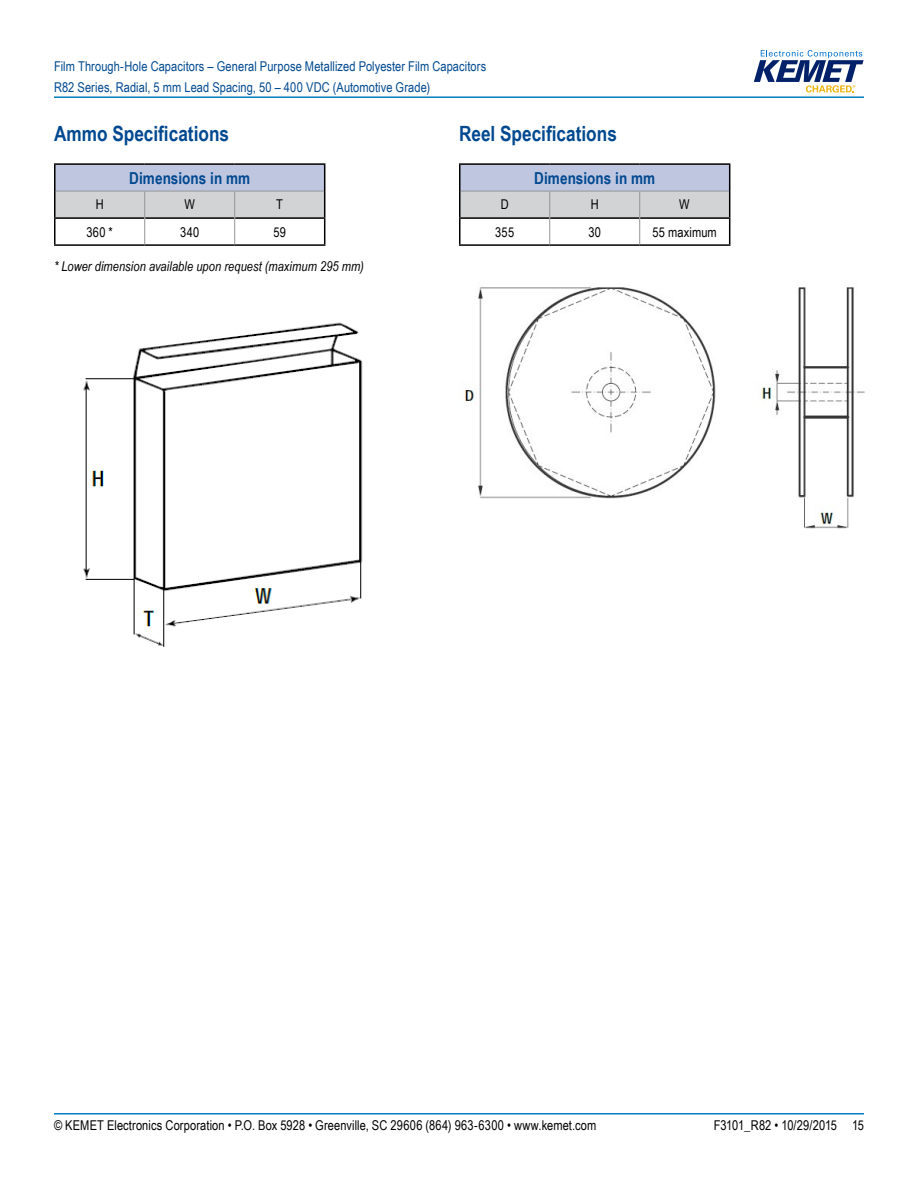
<style>
.page{position:relative;width:918px;height:1188px;background:#fff}
.page>*{position:absolute;margin:0;border:0;box-sizing:border-box;transform-origin:0 0}
.t1{font:700 21px "Arial Narrow";color:#004990}
.t2{font:700 16.5px "Arial Narrow";letter-spacing:.005em;color:#004990}
.t3{font:13.5px/21px "Arial Narrow";letter-spacing:.005em;color:#004990}
.t4{font:13.5px "Arial Narrow";letter-spacing:.01em;color:#000}
.t5{font:italic 13.5px "Arial Narrow";letter-spacing:.005em;color:#000}
.t6{font:13.5px "Arial Narrow";letter-spacing:-.015em;color:#000}
</style>
<div class="page">
<hr style="left:54px;top:1113px;width:810px;height:2px;background:#007dc3">
<hr style="left:54px;top:96px;width:810px;height:2px;background:#007dc3">
<svg style="left:754px;top:50px;width:110px;height:43px"></svg>
<hr style="left:54px;top:217px;width:90px;height:2px;background:#000">
<hr style="left:54px;top:163px;width:91px;height:2px;background:#000">
<hr style="left:54px;top:165px;width:2px;height:26px;background:#000">
<hr style="left:145px;top:163px;width:90px;height:2px;background:#000">
<hr style="left:235px;top:163px;width:90px;height:2px;background:#000">
<hr style="left:54px;top:191px;width:2px;height:26px;background:#000">
<hr style="left:54px;top:219px;width:2px;height:25px;background:#000">
<hr style="left:54px;top:244px;width:91px;height:2px;background:#000">
<hr style="left:145px;top:244px;width:90px;height:2px;background:#000">
<hr style="left:235px;top:244px;width:90px;height:2px;background:#000">
<svg style="left:55px;top:165px;width:270px;height:79px"></svg>
<img style="left:83px;top:322px;width:280px;height:325px">
<hr style="left:459px;top:163px;width:91px;height:2px;background:#000">
<hr style="left:550px;top:163px;width:90px;height:2px;background:#000">
<hr style="left:640px;top:163px;width:90px;height:2px;background:#000">
<hr style="left:459px;top:244px;width:91px;height:2px;background:#000">
<hr style="left:550px;top:244px;width:90px;height:2px;background:#000">
<hr style="left:640px;top:244px;width:90px;height:2px;background:#000">
<svg style="left:459px;top:165px;width:271px;height:79px"></svg>
<img style="left:464px;top:287px;width:401px;height:242px">
<p class="t3" style="left:54px;top:55px;width:434px">Film Through-Hole Capacitors – General Purpose Metallized Polyester Film Capacitors<br>R82 Series, Radial, 5 mm Lead Spacing, 50 – 400 VDC (Automotive Grade)</p>
<h1 class="t1" style="left:54px;top:118px;width:177px">Ammo Specifications</h1>
<p class="t2" style="left:129px;top:165px;width:122px">Dimensions in mm</p>
<p class="t4" style="left:96px;top:195px;width:9px">H</p>
<p class="t4" style="left:185px;top:195px;width:12px">W</p>
<p class="t4" style="left:276px;top:195px;width:8px">T</p>
<p class="t4" style="left:87px;top:222px;width:28px">360 *</p>
<p class="t4" style="left:180px;top:222px;width:20px">340</p>
<p class="t4" style="left:274px;top:222px;width:14px">59</p>
<p class="t5" style="left:54px;top:257px;width:311px">* Lower dimension available upon request (maximum 295 mm)</p>
<h1 class="t1" style="left:459px;top:118px;width:159px">Reel Specifications</h1>
<p class="t2" style="left:534px;top:165px;width:122px">Dimensions in mm</p>
<p class="t4" style="left:501px;top:195px;width:9px">D</p>
<p class="t4" style="left:591px;top:195px;width:9px">H</p>
<p class="t4" style="left:679px;top:195px;width:12px">W</p>
<p class="t4" style="left:495px;top:222px;width:20px">355</p>
<p class="t4" style="left:588px;top:222px;width:14px">30</p>
<p class="t4" style="left:653px;top:222px;width:66px">55 maximum</p>
<p class="t4" style="left:54px;top:1116px;width:544px">© KEMET Electronics Corporation • P.O. Box 5928 • Greenville, SC 29606 (864) 963-6300 • www.kemet.com</p>
<p class="t6" style="left:714px;top:1116px;width:152px">F3101_R82 • 10/29/2015 15</p>
</div>
